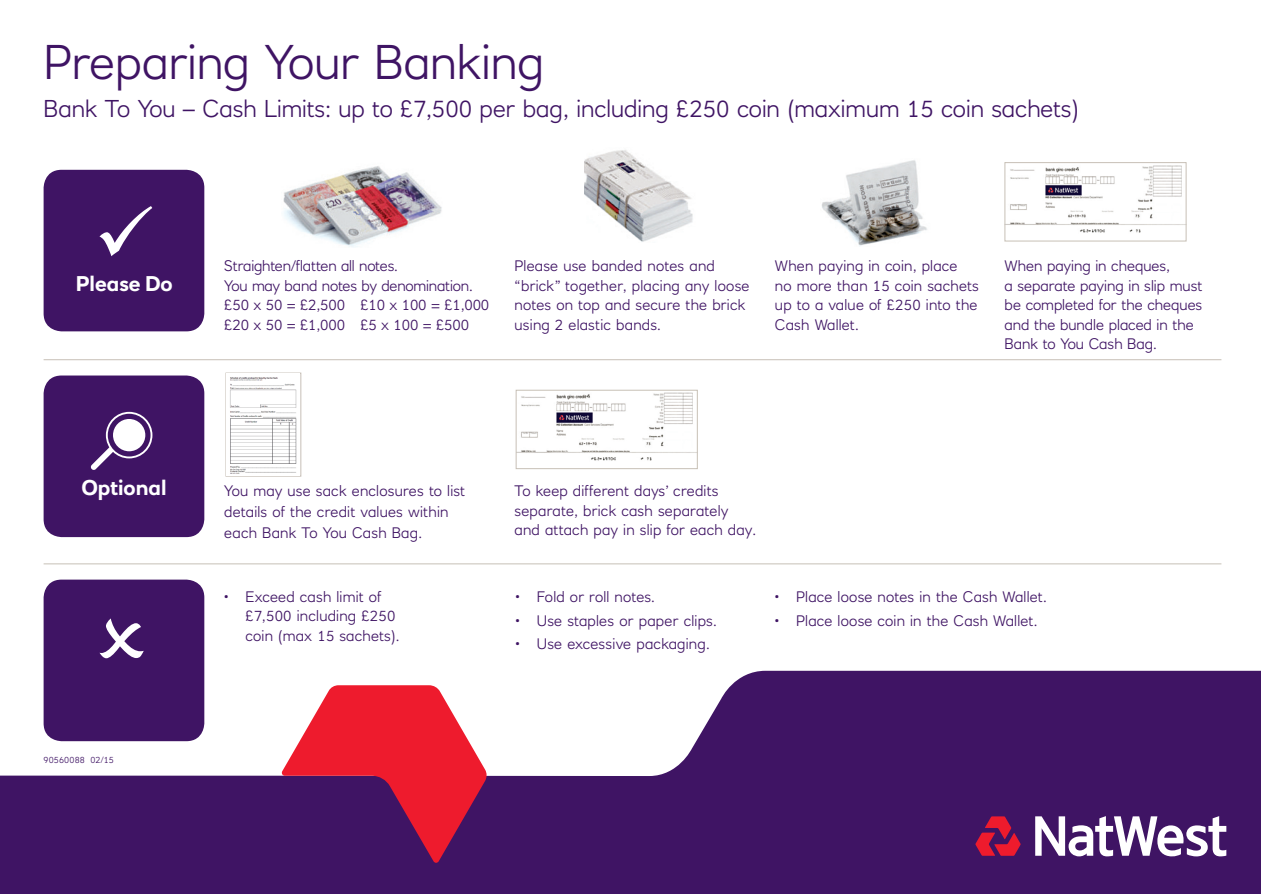
<style>
.page{position:relative;width:1261px;height:894px;background:#fff}
.page>*{position:absolute;margin:0;border:0;box-sizing:border-box;transform-origin:0 0}
.t1{font:300 48px "RN House Sans";color:#3f1464}
.t2{font:300 24px "RN House Sans";color:#3f1464}
.t3{font:700 21px "RN House Sans";color:#fff}
.t4{font:300 15px/19.5px "RN House Sans";letter-spacing:.015em;color:#3f1464}
.t5{font:300 15px/19.5px "RN House Sans";letter-spacing:-.01em;color:#3f1464}
.t6{font:300 9px "RN House Sans";letter-spacing:.015em;color:#3f1464}
</style>
<div class="page">
<svg style="left:0;top:671px;width:1261px;height:223px;fill:#3f1464"></svg>
<svg style="left:972px;top:795px;width:260px;height:67px"></svg>
<svg style="left:282px;top:685px;width:205px;height:178px;background:#b0345a"></svg>
<div style="left:44px;top:170px;width:160px;height:161px;background:#3f1464;border-radius:18px"></div>
<svg style="left:99px;top:206px;width:53px;height:50px"></svg>
<img style="left:1007px;top:165px;width:177px;height:68px">
<div style="left:1005px;top:162px;width:181px;height:79px;border:1px solid #c7c0b6"></div>
<img style="left:822px;top:160px;width:105px;height:86px">
<img style="left:283px;top:166px;width:159px;height:81px">
<img style="left:584px;top:150px;width:109px;height:92px">
<div style="left:44px;top:376px;width:160px;height:161px;background:#3f1464;border-radius:18px"></div>
<div style="left:44px;top:580px;width:160px;height:161px;background:#3f1464;border-radius:18px"></div>
<hr style="left:44px;top:359px;width:1177px;height:1px;background:#c7c0b6">
<hr style="left:44px;top:563px;width:1177px;height:1px;background:#c7c0b6">
<svg style="left:91px;top:412px;width:61px;height:58px"></svg>
<svg style="left:100px;top:618px;width:44px;height:40px"></svg>
<div style="left:226px;top:373px;width:75px;height:104px;border:1px solid #c7c0b7"></div>
<img style="left:227px;top:374px;width:73px;height:101px">
<img style="left:518px;top:392px;width:178px;height:69px">
<div style="left:516px;top:390px;width:182px;height:79px;border:1px solid #c7c0b6"></div>
<h1 class="t1" style="left:44px;top:34px;width:502px">Preparing Your Banking</h1>
<h2 class="t2" style="left:44px;top:94px;width:1037px">Bank To You – Cash Limits: up to £7,500 per bag, including £250 coin (maximum 15 coin sachets)</h2>
<h3 class="t3" style="left:76px;top:270px;width:98px">Please Do</h3>
<h3 class="t3" style="left:81px;top:475px;width:87px">Optional</h3>
<p class="t6" style="left:44px;top:755px;width:72px">90560088 02/15</p>
<p class="t5" style="left:224px;top:256px;width:267px">Straighten/flatten all notes.<br>You may band notes by denomination. £50 x 50 = £2,500 £10 x 100 = £1,000 £20 x 50 = £1,000 £5 x 100 = £500</p>
<p class="t4" style="left:515px;top:256px;width:236px">Please use banded notes and “brick” together, placing any loose notes on top and secure the brick using 2 elastic bands.</p>
<p class="t4" style="left:1005px;top:256px;width:199px">When paying in cheques,<br>a separate paying in slip must be completed for the cheques and the bundle placed in the<br>Bank to You Cash Bag.</p>
<p class="t4" style="left:775px;top:256px;width:205px">When paying in coin, place<br>no more than 15 coin sachets up to a value of £250 into the<br>Cash Wallet.</p>
<p class="t4" style="left:224px;top:480px;width:243px;line-height:21px">You may use sack enclosures to list details of the credit values within each Bank To You Cash Bag.</p>
<p class="t4" style="left:515px;top:481px;width:243px">To keep different days’ credits separate, brick cash separately and attach pay in slip for each day.</p>
<p class="t4" style="left:246px;top:587px;width:156px;text-indent:-21px">• Exceed cash limit of £7,500 including £250 coin (max 15 sachets).</p>
<p class="t4" style="left:516px;top:587px;width:141px">• Fold or roll notes.</p>
<p class="t4" style="left:516px;top:611px;width:203px">• Use staples or paper clips.</p>
<p class="t4" style="left:516px;top:634px;width:196px">• Use excessive packaging.</p>
<p class="t4" style="left:775px;top:587px;width:273px">• Place loose notes in the Cash Wallet.</p>
<p class="t4" style="left:775px;top:611px;width:264px">• Place loose coin in the Cash Wallet.</p>
</div>
